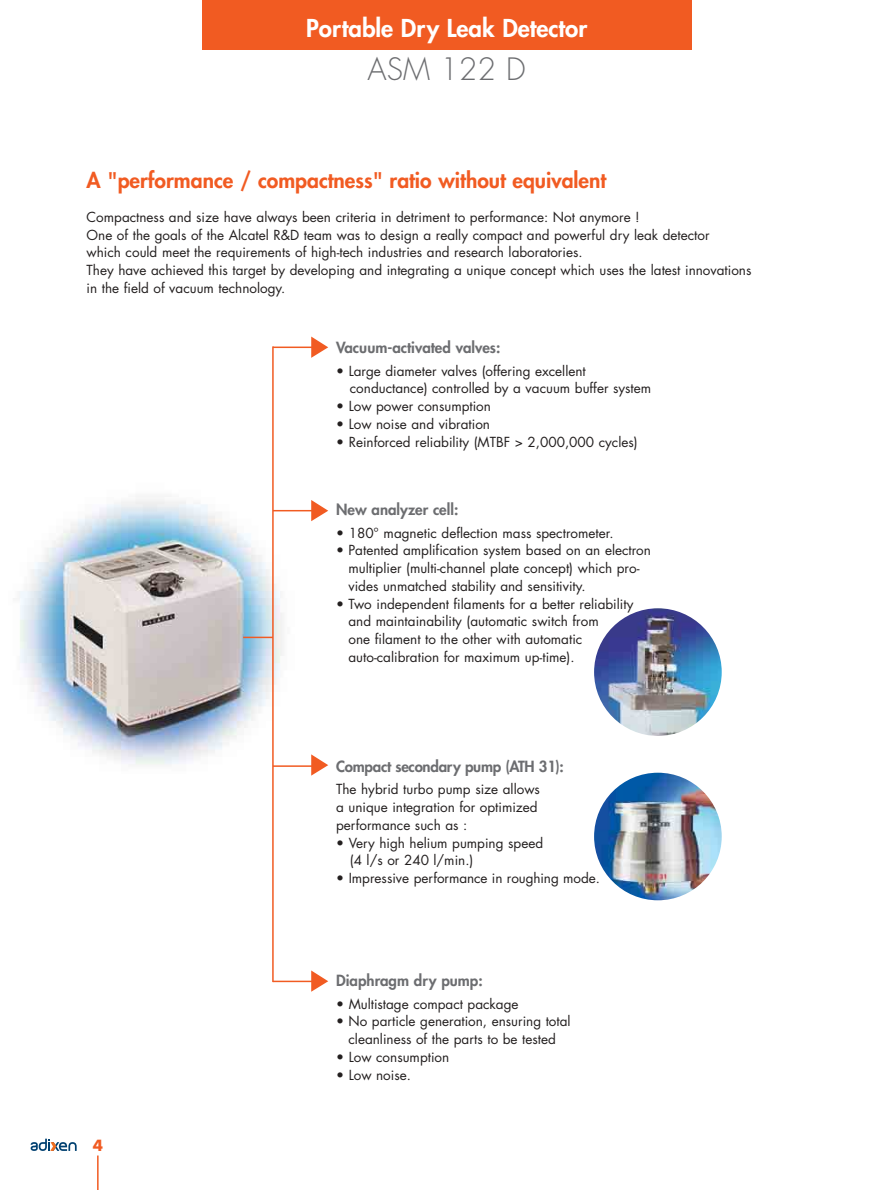
<style>
.page{position:relative;width:893px;height:1190px;background:#fff}
.page>*{position:absolute;margin:0;border:0;box-sizing:border-box;transform-origin:0 0}
.t1{font:300 30px "Futura";color:#6c6d70}
.t2{font:800 24px "Futura";color:#fff}
.t3{font:800 21px "Futura";color:#f15b22}
.t4{font:800 15px "Futura";color:#6c6d70}
.t5{font:700 15px "Futura";color:#f15b22}
.t6{font:13.5px/17.7px "Futura";color:#231f1f}
</style>
<div class="page">
<img style="left:19px;top:499px;width:292px;height:266px">
<hr style="left:97px;top:1155px;width:2px;height:34px;background:#f15b22">
<hr style="left:272px;top:346px;width:2px;height:636px;background:#f15b22">
<svg style="left:311px;top:336px;width:17px;height:22px"></svg>
<hr style="left:273px;top:510px;width:44px;height:1px;background:#f15b22">
<hr style="left:273px;top:346px;width:42px;height:2px;background:#f15b22">
<hr style="left:243px;top:636px;width:30px;height:2px;background:#f15b22">
<svg style="left:311px;top:500px;width:17px;height:21px"></svg>
<hr style="left:273px;top:765px;width:45px;height:2px;background:#f15b22">
<svg style="left:311px;top:754px;width:17px;height:21px"></svg>
<hr style="left:273px;top:980px;width:48px;height:2px;background:#f15b22">
<svg style="left:311px;top:970px;width:17px;height:21px"></svg>
<img style="left:594px;top:608px;width:127px;height:128px;border-radius:50%">
<img style="left:594px;top:773px;width:127px;height:127px;border-radius:50%">
<div style="left:202px;top:0;width:489px;height:50px;background:#f15b22"></div>
<svg style="left:31px;top:1138px;width:46px;height:12px"></svg>
<h2 class="t2" style="left:306px;top:17px;width:282px">Portable Dry Leak Detector</h2>
<h1 class="t1" style="left:367px;top:55px;width:160px">ASM 122 D</h1>
<h3 class="t3" style="left:87px;top:170px;width:521px">A "performance / compactness" ratio without equivalent</h3>
<p class="t6" style="left:87px;top:209px;width:666px">Compactness and size have always been criteria in detriment to performance: Not anymore !<br>One of the goals of the Alcatel R&amp;D team was to design a really compact and powerful dry leak detector<br>which could meet the requirements of high-tech industries and research laboratories.<br>They have achieved this target by developing and integrating a unique concept which uses the latest innovations in the field of vacuum technology.</p>
<p class="t4" style="left:336px;top:340px;width:166px">Vacuum-activated valves:</p>
<p class="t6" style="left:350px;top:363px;width:303px;text-indent:-14px">• Large diameter valves (offering excellent conductance) controlled by a vacuum buffer system</p>
<p class="t6" style="left:336px;top:398px;width:156px">• Low power consumption</p>
<p class="t6" style="left:336px;top:416px;width:155px">• Low noise and vibration</p>
<p class="t6" style="left:336px;top:434px;width:303px">• Reinforced reliability (MTBF &gt; 2,000,000 cycles)</p>
<p class="t4" style="left:336px;top:502px;width:124px">New analyzer cell:</p>
<p class="t6" style="left:336px;top:525px;width:279px">• 180° magnetic deflection mass spectrometer.</p>
<p class="t6" style="left:348px;top:542px;width:304px;text-indent:-12px">• Patented amplification system based on an electron multiplier (multi-channel plate concept) which pro&shy;vides unmatched stability and sensitivity.</p>
<p class="t6" style="left:348px;top:596px;width:286px;text-indent:-12px">• Two independent filaments for a better reliability and maintainability (automatic switch from<br>one filament to the other with automatic auto-calibration for maximum up-time).</p>
<p class="t4" style="left:336px;top:759px;width:229px">Compact secondary pump (ATH 31):</p>
<p class="t6" style="left:336px;top:781px;width:205px">The hybrid turbo pump size allows a unique integration for optimized performance such as :</p>
<p class="t6" style="left:350px;top:835px;width:195px;text-indent:-14px">• Very high helium pumping speed (4 l/s or 240 l/min.)</p>
<p class="t6" style="left:336px;top:870px;width:265px">• Impressive performance in roughing mode.</p>
<p class="t5" style="left:93px;top:1138px;width:12px">4</p>
<p class="t4" style="left:336px;top:973px;width:148px">Diaphragm dry pump:</p>
<p class="t6" style="left:336px;top:996px;width:184px">• Multistage compact package</p>
<p class="t6" style="left:336px;top:1013px;width:236px;text-align:center">• No particle generation, ensuring total cleanliness of the parts to be tested</p>
<p class="t6" style="left:336px;top:1049px;width:115px">• Low consumption</p>
<p class="t6" style="left:336px;top:1067px;width:76px">• Low noise.</p>
</div>
